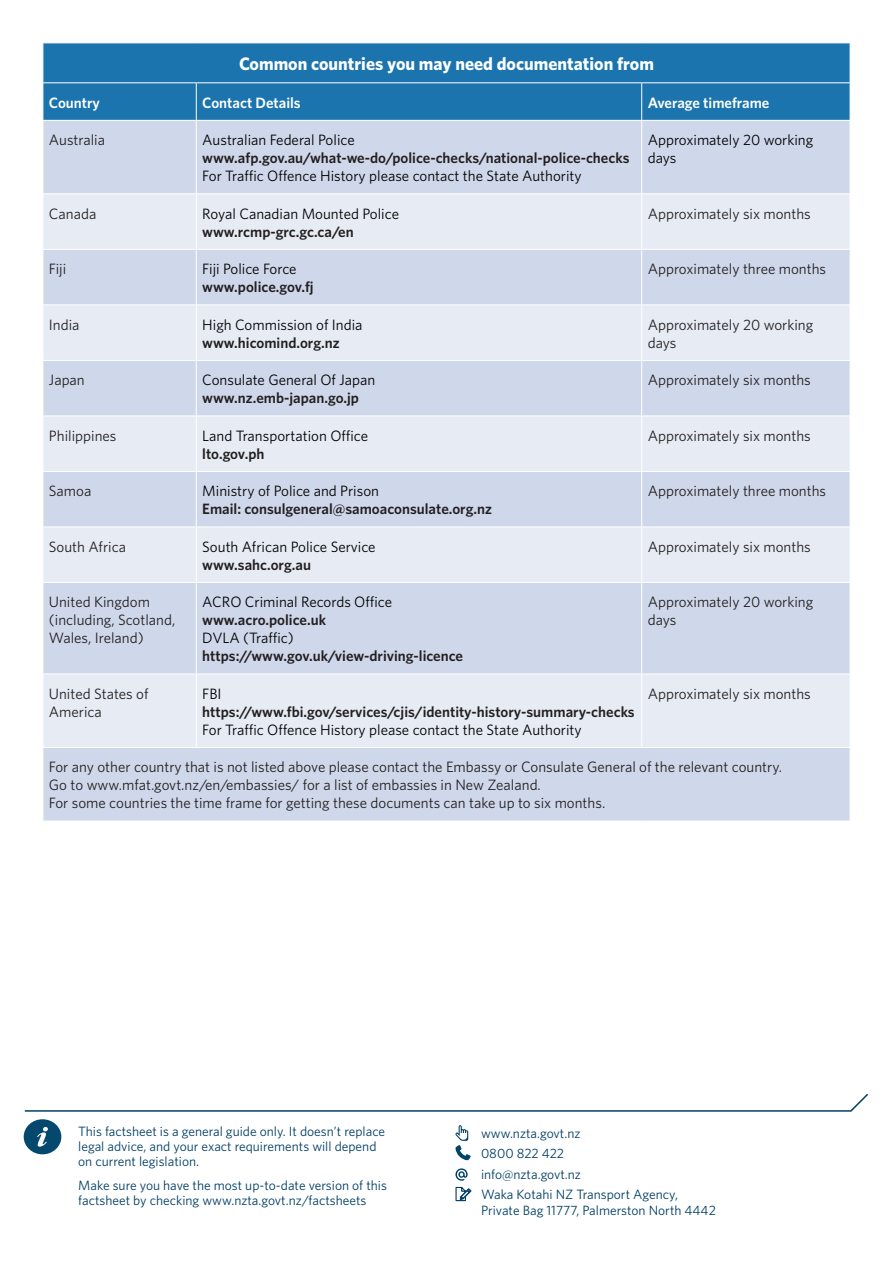
<style>
.page{position:relative;width:893px;height:1263px;background:#fff}
.page>*{position:absolute;margin:0;border:0;box-sizing:border-box;transform-origin:0 0}
.t1{font:700 18px "Whitney";color:#fff}
.t2{font:15px/18px "Whitney";color:#231f20}
.t3{font:15px/18px "Whitney";color:#000}
.t4{font:600 15px "Whitney";color:#231f20}
.t5{font:600 15px "Whitney";color:#fff}
.Body{font:13.5px/15.1px "Whitney";color:#003e64}
.Contact_details{font:13.5px/16.2px "Whitney";color:#003e64}
</style>
<div class="page">
<svg style="left:455px;top:1125px;width:16px;height:35px"></svg>
<svg style="left:455px;top:1168px;width:16px;height:34px"></svg>
<svg style="left:24px;top:1093px;width:844px;height:19px"></svg>
<div style="left:24px;top:1119px;width:37px;height:35px;background:#04496d;border-radius:50%"></div>
<svg style="left:37px;top:1127px;width:11px;height:20px"></svg>
<div style="left:44px;top:44px;width:806px;height:76px;background:#1b74ae"></div>
<div style="left:44px;top:121px;width:806px;height:700px;background:#cfd8ea"></div>
<svg style="left:44px;top:194px;width:806px;height:553px;background:#dbe2ef"></svg>
<hr style="left:43px;top:82px;width:153px;height:1px;background:#fff">
<hr style="left:196px;top:82px;width:446px;height:1px;background:#fff">
<hr style="left:196px;top:83px;width:1px;height:37px;background:#fff">
<hr style="left:642px;top:82px;width:208px;height:1px;background:#fff">
<hr style="left:641px;top:83px;width:1px;height:37px;background:#fff">
<hr style="left:196px;top:121px;width:1px;height:72px;background:#fff">
<hr style="left:641px;top:121px;width:1px;height:72px;background:#fff">
<hr style="left:43px;top:193px;width:153px;height:1px;background:#fff">
<hr style="left:196px;top:193px;width:446px;height:1px;background:#fff">
<hr style="left:196px;top:194px;width:1px;height:55px;background:#fff">
<hr style="left:642px;top:193px;width:208px;height:1px;background:#fff">
<hr style="left:641px;top:194px;width:1px;height:55px;background:#fff">
<hr style="left:43px;top:249px;width:153px;height:1px;background:#fff">
<hr style="left:196px;top:249px;width:446px;height:1px;background:#fff">
<hr style="left:196px;top:250px;width:1px;height:54px;background:#fff">
<hr style="left:642px;top:249px;width:208px;height:1px;background:#fff">
<hr style="left:641px;top:250px;width:1px;height:54px;background:#fff">
<hr style="left:43px;top:304px;width:153px;height:1px;background:#fff">
<hr style="left:196px;top:304px;width:446px;height:1px;background:#fff">
<hr style="left:196px;top:305px;width:1px;height:55px;background:#fff">
<hr style="left:642px;top:304px;width:208px;height:1px;background:#fff">
<hr style="left:641px;top:305px;width:1px;height:55px;background:#fff">
<hr style="left:43px;top:360px;width:153px;height:1px;background:#fff">
<hr style="left:196px;top:360px;width:446px;height:1px;background:#fff">
<hr style="left:196px;top:361px;width:1px;height:55px;background:#fff">
<hr style="left:642px;top:360px;width:208px;height:1px;background:#fff">
<hr style="left:641px;top:361px;width:1px;height:55px;background:#fff">
<hr style="left:43px;top:416px;width:153px;height:1px;background:#fff">
<hr style="left:196px;top:416px;width:446px;height:1px;background:#fff">
<hr style="left:196px;top:416px;width:1px;height:55px;background:#fff">
<hr style="left:642px;top:416px;width:208px;height:1px;background:#fff">
<hr style="left:641px;top:416px;width:1px;height:55px;background:#fff">
<hr style="left:43px;top:471px;width:153px;height:1px;background:#fff">
<hr style="left:196px;top:471px;width:446px;height:1px;background:#fff">
<hr style="left:196px;top:472px;width:1px;height:55px;background:#fff">
<hr style="left:642px;top:471px;width:208px;height:1px;background:#fff">
<hr style="left:641px;top:472px;width:1px;height:55px;background:#fff">
<hr style="left:43px;top:527px;width:153px;height:1px;background:#fff">
<hr style="left:196px;top:527px;width:446px;height:1px;background:#fff">
<hr style="left:196px;top:527px;width:1px;height:55px;background:#fff">
<hr style="left:642px;top:527px;width:208px;height:1px;background:#fff">
<hr style="left:641px;top:527px;width:1px;height:55px;background:#fff">
<hr style="left:43px;top:582px;width:153px;height:1px;background:#fff">
<hr style="left:196px;top:582px;width:446px;height:1px;background:#fff">
<hr style="left:196px;top:583px;width:1px;height:91px;background:#fff">
<hr style="left:642px;top:582px;width:208px;height:1px;background:#fff">
<hr style="left:641px;top:583px;width:1px;height:91px;background:#fff">
<hr style="left:43px;top:674px;width:153px;height:1px;background:#fff">
<hr style="left:196px;top:674px;width:446px;height:1px;background:#fff">
<hr style="left:196px;top:674px;width:1px;height:73px;background:#fff">
<hr style="left:642px;top:674px;width:208px;height:1px;background:#fff">
<hr style="left:641px;top:674px;width:1px;height:73px;background:#fff">
<hr style="left:43px;top:747px;width:153px;height:1px;background:#fff">
<hr style="left:196px;top:747px;width:446px;height:1px;background:#fff">
<hr style="left:642px;top:747px;width:208px;height:1px;background:#fff">
<p class="t1" style="left:239px;top:52px;width:416px">Common countries you may need documentation from</p>
<p class="t5" style="left:49px;top:92px;width:53px">Country</p>
<p class="t5" style="left:202px;top:92px;width:100px">Contact Details</p>
<p class="t5" style="left:648px;top:92px;width:123px">Average timeframe</p>
<p class="t2" style="left:49px;top:130px;width:58px">Australia</p>
<p class="t3" style="left:202px;top:130px;width:154px">Australian Federal Police</p>
<p class="t4" style="left:202px;top:148px;width:429px">www.afp.gov.au/what-we-do/police-checks/national-police-checks</p>
<p class="t3" style="left:202px;top:166px;width:381px">For Traffic Offence History please contact the State Authority</p>
<p class="t3" style="left:648px;top:130px;width:167px">Approximately 20 working days</p>
<p class="t2" style="left:49px;top:204px;width:49px">Canada</p>
<p class="t3" style="left:202px;top:204px;width:198px">Royal Canadian Mounted Police</p>
<p class="t4" style="left:202px;top:221px;width:153px">www.rcmp-grc.gc.ca/en</p>
<p class="t2" style="left:648px;top:204px;width:165px">Approximately six months</p>
<p class="t2" style="left:49px;top:260px;width:19px">Fiji</p>
<p class="t3" style="left:202px;top:260px;width:96px">Fiji Police Force</p>
<p class="t4" style="left:202px;top:277px;width:113px">www.police.gov.fj</p>
<p class="t2" style="left:648px;top:260px;width:180px">Approximately three months</p>
<p class="t2" style="left:49px;top:315px;width:32px">India</p>
<p class="t3" style="left:202px;top:315px;width:162px">High Commission of India</p>
<p class="t4" style="left:202px;top:332px;width:139px">www.hicomind.org.nz</p>
<p class="t2" style="left:648px;top:315px;width:167px">Approximately 20 working days</p>
<p class="t2" style="left:49px;top:371px;width:37px">Japan</p>
<p class="t3" style="left:202px;top:371px;width:175px">Consulate General Of Japan</p>
<p class="t4" style="left:202px;top:388px;width:158px">www.nz.emb-japan.go.jp</p>
<p class="t2" style="left:648px;top:371px;width:165px">Approximately six months</p>
<p class="t2" style="left:49px;top:426px;width:69px">Philippines</p>
<p class="t3" style="left:202px;top:426px;width:167px">Land Transportation Office</p>
<p class="t4" style="left:202px;top:443px;width:64px">lto.gov.ph</p>
<p class="t2" style="left:648px;top:426px;width:165px">Approximately six months</p>
<p class="t2" style="left:49px;top:482px;width:44px">Samoa</p>
<p class="t3" style="left:202px;top:482px;width:178px">Ministry of Police and Prison</p>
<p class="t4" style="left:202px;top:499px;width:291px">Email: consulgeneral@samoaconsulate.org.nz</p>
<p class="t2" style="left:648px;top:482px;width:180px">Approximately three months</p>
<p class="t2" style="left:49px;top:537px;width:79px">South Africa</p>
<p class="t3" style="left:202px;top:537px;width:175px">South African Police Service</p>
<p class="t4" style="left:202px;top:554px;width:110px">www.sahc.org.au</p>
<p class="t2" style="left:648px;top:537px;width:165px">Approximately six months</p>
<p class="t2" style="left:49px;top:593px;width:128px">United Kingdom (including, Scotland,<br>Wales, Ireland)</p>
<p class="t3" style="left:202px;top:593px;width:191px">ACRO Criminal Records Office</p>
<p class="t4" style="left:202px;top:610px;width:125px">www.acro.police.uk</p>
<p class="t3" style="left:202px;top:629px;width:93px">DVLA (Traffic)</p>
<p class="t4" style="left:202px;top:646px;width:262px">https://www.gov.uk/view-driving-licence</p>
<p class="t2" style="left:648px;top:593px;width:167px">Approximately 20 working days</p>
<p class="t2" style="left:49px;top:684px;width:101px">United States of<br>America</p>
<p class="t3" style="left:202px;top:684px;width:21px">FBI</p>
<p class="t4" style="left:202px;top:701px;width:434px">https://www.fbi.gov/services/cjis/identity-history-summary-checks</p>
<p class="t3" style="left:202px;top:720px;width:381px">For Traffic Offence History please contact the State Authority</p>
<p class="t2" style="left:648px;top:684px;width:165px">Approximately six months</p>
<p class="t2" style="left:49px;top:758px;width:735px">For any other country that is not listed above please contact the Embassy or Consulate General of the relevant country.</p>
<p class="t2" style="left:49px;top:776px;width:493px">Go to www.mfat.govt.nz/en/embassies/ for a list of embassies in New Zealand.</p>
<p class="t2" style="left:49px;top:794px;width:558px">For some countries the time frame for getting these documents can take up to six months.</p>
<p class="Body" style="left:78px;top:1123px;width:308px">This factsheet is a general guide only. It doesn’t replace legal advice, and your exact requirements will depend on current legislation.</p>
<p class="Body" style="left:78px;top:1177px;width:310px">Make sure you have the most up-to-date version of this factsheet by checking www.nzta.govt.nz/factsheets</p>
<p class="Contact_details" style="left:481px;top:1124px;width:101px">www.nzta.govt.nz</p>
<p class="Contact_details" style="left:481px;top:1145px;width:85px">0800 822 422</p>
<p class="Contact_details" style="left:481px;top:1165px;width:102px">info@nzta.govt.nz</p>
<p class="Contact_details" style="left:481px;top:1186px;width:236px">Waka Kotahi NZ Transport Agency,<br>Private Bag 11777, Palmerston North 4442</p>
</div>
